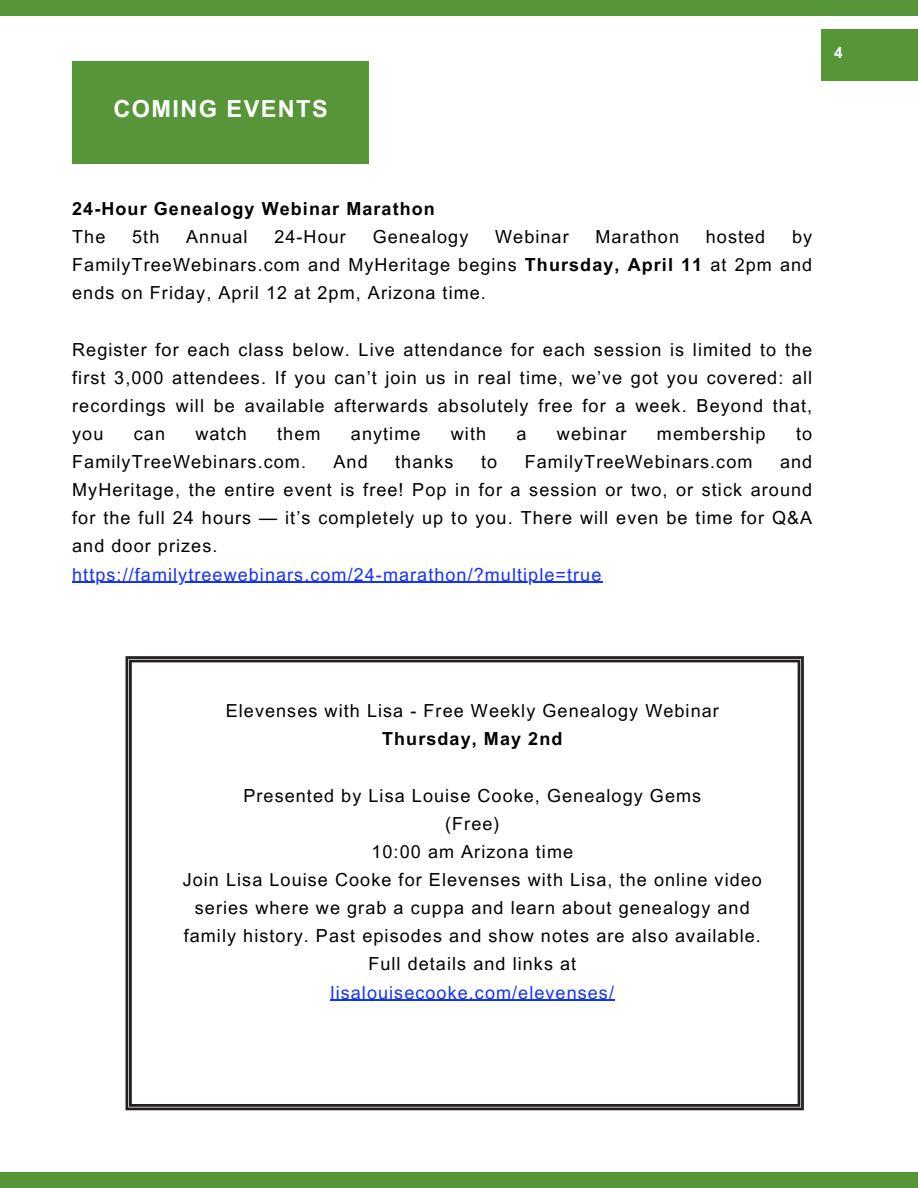
<style>
.page{position:relative;width:918px;height:1188px;background:#fff}
.page>*{position:absolute;margin:0;border:0;box-sizing:border-box;transform-origin:0 0}
.t1{font:39.75px "Anton";color:#fff}
.t2{font:700 23.55px "Arial MT Pro";letter-spacing:.06em;color:#fff}
.t3{font:18px/28.2px "Arial MT Pro";letter-spacing:.06em;color:#000;text-align:justify}
.t4{font:18px "Arial MT Pro";letter-spacing:.06em;color:#1533f4}
.t5{font:700 18px "Arial MT Pro";letter-spacing:.06em;color:#000}
.t6{font:700 15.45px "Arial MT Pro";color:#fff}
.s1{font-weight:700}
</style>
<div class="page">
<div style="left:0;top:0;width:918px;height:15px;background:#569639"></div>
<div style="left:0;top:1172px;width:918px;height:16px;background:#569639"></div>
<div style="left:822px;top:29px;width:96px;height:52px;background:#569639"></div>
<div style="left:72px;top:61px;width:297px;height:103px;background:#569639"></div>
<svg style="left:126px;top:656px;width:678px;height:454px"></svg>
<hr style="left:72px;top:582px;width:530px;height:1px;background:#1533f4">
<hr style="left:331px;top:1000px;width:284px;height:1px;background:#1533f4">
<h1 class="t1" style="left:-3px;top:83px;width:309px">TREASURER’S REPORT</h1>
<p class="t2" style="left:113px;top:100px;width:216px">COMING EVENTS</p>
<h2 class="t6" style="left:834px;top:47px;width:10px">4</h2>
<p class="t5" style="left:72px;top:202px;width:364px">24-Hour Genealogy Webinar Marathon</p>
<p class="t3" style="left:72px;top:225px;width:35px">The</p>
<p class="t3" style="left:132px;top:225px;width:29px">5th</p>
<p class="t3" style="left:186px;top:225px;width:63px">Annual</p>
<p class="t3" style="left:274px;top:225px;width:73px">24-Hour</p>
<p class="t3" style="left:373px;top:225px;width:97px">Genealogy</p>
<p class="t3" style="left:495px;top:225px;width:75px">Webinar</p>
<p class="t3" style="left:595px;top:225px;width:85px">Marathon</p>
<p class="t3" style="left:706px;top:225px;width:61px">hosted</p>
<p class="t3" style="left:72px;top:225px;width:741px;text-indent:720px">by FamilyTreeWebinars.com and MyHeritage begins <span class="s1">Thursday, April 11</span> at 2pm and ends on Friday, April 12 at 2pm, Arizona time.</p>
<p class="t3" style="left:72px;top:337px;width:741px">Register for each class below. Live attendance for each session is limited to the first 3,000 attendees. If you can’t join us in real time, we’ve got you covered: all recordings will be available afterwards absolutely free for a week. Beyond that, you</p>
<p class="t3" style="left:134px;top:422px;width:33px">can</p>
<p class="t3" style="left:195px;top:422px;width:53px">watch</p>
<p class="t3" style="left:277px;top:422px;width:45px">them</p>
<p class="t3" style="left:351px;top:422px;width:71px">anytime</p>
<p class="t3" style="left:451px;top:422px;width:37px">with</p>
<p class="t3" style="left:517px;top:422px;width:12px">a</p>
<p class="t3" style="left:557px;top:422px;width:71px">webinar</p>
<p class="t3" style="left:657px;top:422px;width:110px">membership</p>
<p class="t3" style="left:796px;top:422px;width:18px">to</p>
<p class="t3" style="left:72px;top:450px;width:235px">FamilyTreeWebinars.com.</p>
<p class="t3" style="left:334px;top:450px;width:36px">And</p>
<p class="t3" style="left:395px;top:450px;width:60px">thanks</p>
<p class="t3" style="left:481px;top:450px;width:18px">to</p>
<p class="t3" style="left:525px;top:450px;width:229px">FamilyTreeWebinars.com</p>
<p class="t3" style="left:72px;top:450px;width:741px;text-indent:708px">and MyHeritage, the entire event is free! Pop in for a session or two, or stick around for the full 24 hours — it’s completely up to you. There will even be time for Q&amp;A and door prizes.</p>
<p class="t4" style="left:72px;top:568px;width:531px">https://familytreewebinars.com/24-marathon/?multiple=true</p>
<p class="t3" style="left:226px;top:699px;width:495px">Elevenses with Lisa - Free Weekly Genealogy Webinar</p>
<p class="t5" style="left:382px;top:732px;width:182px">Thursday, May 2nd</p>
<p class="t3" style="left:243px;top:784px;width:459px">Presented by Lisa Louise Cooke, Genealogy Gems</p>
<p class="t3" style="left:445px;top:812px;width:56px">(Free)</p>
<p class="t3" style="left:371px;top:840px;width:203px">10:00 am Arizona time</p>
<p class="t3" style="left:183px;top:868px;width:581px;text-align:center">Join Lisa Louise Cooke for Elevenses with Lisa, the online video series where we grab a cuppa and learn about genealogy and family history. Past episodes and show notes are also available.</p>
<p class="t3" style="left:368px;top:952px;width:209px">Full details and links at</p>
<p class="t4" style="left:331px;top:986px;width:285px">lisalouisecooke.com/elevenses/</p>
</div>
